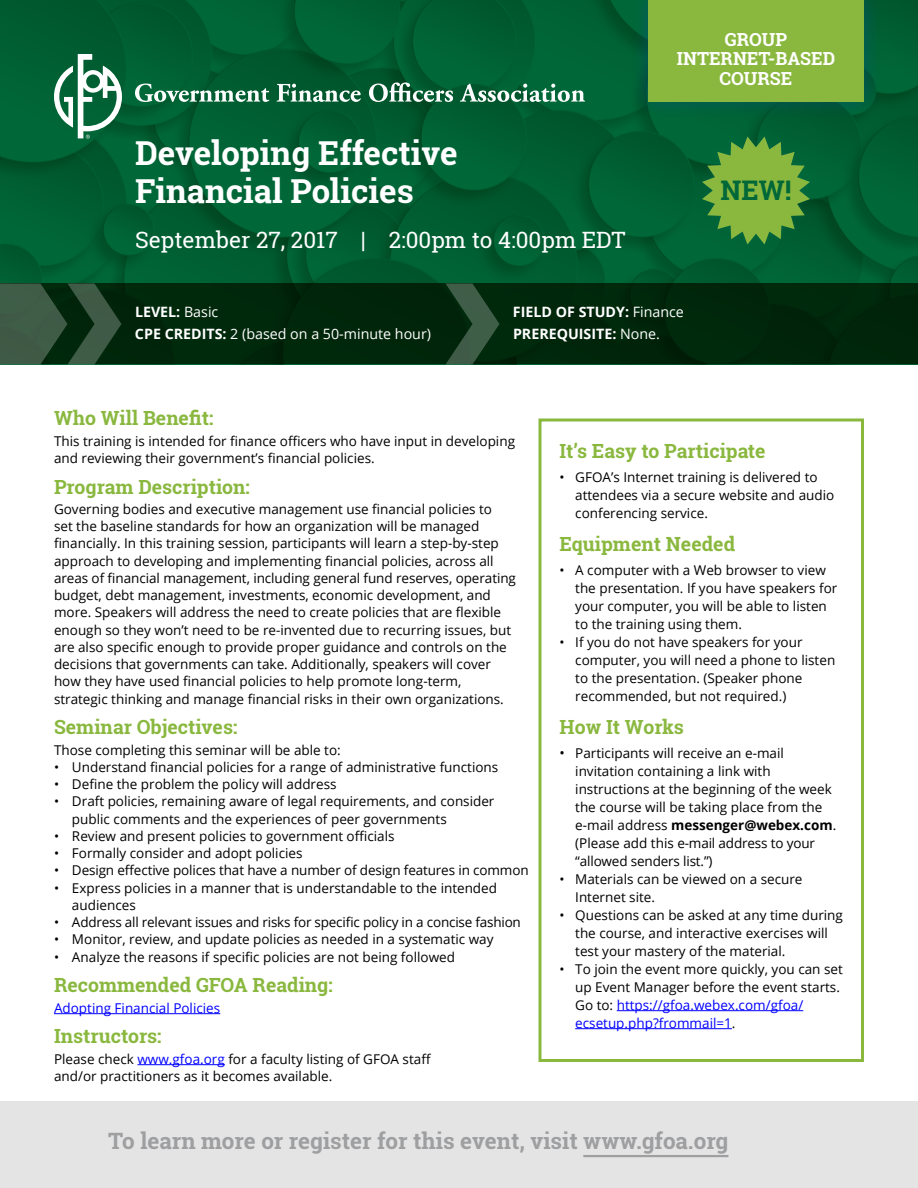
<style>
.page{position:relative;width:918px;height:1188px;background:#fff}
.page>*{position:absolute;margin:0;border:0;box-sizing:border-box;transform-origin:0 0}
.t1{font:700 33px/37.5px "Roboto Slab";color:#fff}
.t2{font:700 27px "Roboto Slab";color:#006838}
.t3{font:700 22.5px "Roboto Slab";color:#9e9fa1}
.t4{font:22.5px "Roboto Slab";color:#fff}
.t5{font:700 19.5px "Roboto Slab";color:#8ab83f}
.t6{font:700 18px/19.5px "Roboto Slab";color:#fff;text-align:center}
.t7{font:700 14.25px "Open Sans";color:#fff}
.t8{font:14.25px "Open Sans";color:#fff}
.t9{font:13.5px/18px "Open Sans";color:#000}
.t10{font:13.5px "Open Sans";color:#00f}
.s1{font-weight:400}
.s2{font-weight:700}
.s3{color:#00f}
.s4{font-size:14.25px}
</style>
<div class="page">
<img style="left:0;top:0;width:918px;height:284px">
<div style="left:631px;top:0;width:250px;height:119px;background:#0b4e93;opacity:.5"></div>
<div style="left:648px;top:0;width:216px;height:102px;background:#8ab83f"></div>
<div style="left:0;top:1101px;width:918px;height:87px;background:#e5e4e4"></div>
<hr style="left:617px;top:1010px;width:186px;height:1px;background:#00f">
<hr style="left:575px;top:1028px;width:157px;height:1px;background:#00f">
<div style="left:538px;top:418px;width:326px;height:644px;border:3px solid #8ab83f"></div>
<hr style="left:583px;top:1155px;width:145px;height:2px;background:#9e9fa1">
<svg style="left:54px;top:54px;width:68px;height:85px"></svg>
<svg style="left:135px;top:83px;width:450px;height:19px"></svg>
<div style="left:0;top:284px;width:918px;height:80px;background:#00270b"></div>
<hr style="left:54px;top:1013px;width:166px;height:1px;background:#00f">
<hr style="left:137px;top:1064px;width:88px;height:1px;background:#00f">
<svg style="left:446px;top:284px;width:54px;height:80px"></svg>
<svg style="left:0;top:284px;width:122px;height:80px"></svg>
<div style="left:697px;top:132px;width:118px;height:117px;background:#006852;opacity:.5"></div>
<svg style="left:702px;top:136px;width:108px;height:108px;background:#57983b"></svg>
<h1 class="t1" style="left:135px;top:134px;width:324px">Developing Effective<br>Financial Policies</h1>
<h3 class="t4" style="left:135px;top:224px;width:492px">September 27, 2017 | 2:00pm to 4:00pm EDT</h3>
<h3 class="t6" style="left:677px;top:29px;width:160px">GROUP<br>INTERNET-BASED<br>COURSE</h3>
<h2 class="t2" style="left:721px;top:171px;width:72px">NEW!</h2>
<p class="t7" style="left:135px;top:302px;width:85px">LEVEL: <span class="s1">Basic</span></p>
<p class="t7" style="left:513px;top:302px;width:172px">FIELD OF STUDY: <span class="s1">Finance</span></p>
<p class="t8" style="left:135px;top:324px;width:298px"><span class="s2">CPE CREDITS:</span> 2 (based on a 50-minute hour)</p>
<p class="t7" style="left:513px;top:324px;width:149px">PREREQUISITE: <span class="s1">None.</span></p>
<h3 class="t5" style="left:54px;top:405px;width:161px">Who Will Benefit:</h3>
<p class="t9" style="left:54px;top:432px;width:463px;line-height:17.2px">This training is intended for finance officers who have input in developing and reviewing their government’s financial policies.</p>
<h3 class="t5" style="left:54px;top:473px;width:197px">Program Description:</h3>
<p class="t9" style="left:54px;top:500px;width:464px;line-height:17.2px">Governing bodies and executive management use financial policies to<br>set the baseline standards for how an organization will be managed financially. In this training session, participants will learn a step-by-step approach to developing and implementing financial policies, across all areas of financial management, including general fund reserves, operating budget, debt management, investments, economic development, and more. Speakers will address the need to create policies that are flexible enough so they won’t need to be re-invented due to recurring issues, but are also specific enough to provide proper guidance and controls on the decisions that governments can take. Additionally, speakers will cover how they have used financial policies to help promote long-term, strategic thinking and manage financial risks in their own organizations.</p>
<h3 class="t5" style="left:54px;top:714px;width:185px">Seminar Objectives:</h3>
<p class="t9" style="left:54px;top:740px;width:288px">Those completing this seminar will be able to:</p>
<p class="t9" style="left:54px;top:758px;width:446px">• Understand financial policies for a range of administrative functions</p>
<p class="t9" style="left:54px;top:775px;width:284px">• Define the problem the policy will address</p>
<p class="t9" style="left:72px;top:793px;width:424px;line-height:17.2px;text-indent:-18px">• Draft policies, remaining aware of legal requirements, and consider public comments and the experiences of peer governments</p>
<p class="t9" style="left:54px;top:827px;width:342px">• Review and present policies to government officials</p>
<p class="t9" style="left:54px;top:844px;width:250px">• Formally consider and adopt policies</p>
<p class="t9" style="left:54px;top:861px;width:476px">• Design effective polices that have a number of design features in common</p>
<p class="t9" style="left:72px;top:879px;width:427px;line-height:17.2px;text-indent:-18px">• Express policies in a manner that is understandable to the intended audiences</p>
<p class="t9" style="left:54px;top:913px;width:468px">• Address all relevant issues and risks for specific policy in a concise fashion</p>
<p class="t9" style="left:54px;top:930px;width:441px">• Monitor, review, and update policies as needed in a systematic way</p>
<p class="t9" style="left:54px;top:947px;width:403px">• Analyze the reasons if specific policies are not being followed</p>
<h3 class="t5" style="left:54px;top:972px;width:280px">Recommended GFOA Reading:</h3>
<p class="t10" style="left:54px;top:999px;width:168px">Adopting Financial Policies</p>
<h3 class="t5" style="left:54px;top:1023px;width:109px">Instructors:</h3>
<p class="t9" style="left:54px;top:1050px;width:379px;line-height:17.2px">Please check <span class="s3">www.gfoa.org</span> for a faculty listing of GFOA staff and/or practitioners as it becomes available.</p>
<h3 class="t5" style="left:560px;top:437px;width:207px">It’s Easy to Participate</h3>
<p class="t9" style="left:575px;top:467px;width:261px;text-indent:-16px">• GFOA’s Internet training is delivered to attendees via a secure website and audio conferencing service.</p>
<h3 class="t5" style="left:560px;top:530px;width:177px">Equipment Needed</h3>
<p class="t9" style="left:575px;top:560px;width:264px;text-indent:-16px">• A computer with a Web browser to view the presentation. If you have speakers for your computer, you will be able to listen to the training using them.</p>
<p class="t9" style="left:575px;top:632px;width:262px;text-indent:-16px">• If you do not have speakers for your computer, you will need a phone to listen to the presentation. (Speaker phone recommended, but not required.)</p>
<h3 class="t5" style="left:560px;top:713px;width:126px">How It Works</h3>
<p class="t9" style="left:575px;top:743px;width:263px;text-indent:-16px"><span class="s4">•</span> Participants will receive an e-mail invitation containing a link with instructions at the beginning of the week the course will be taking place from the e-mail address <span class="s2">messenger@webex.com</span>. (Please add this e-mail address to your “allowed senders list.”)</p>
<p class="t9" style="left:575px;top:869px;width:229px;text-indent:-16px">• Materials can be viewed on a secure<br>Internet site.</p>
<p class="t9" style="left:575px;top:905px;width:269px;text-indent:-16px">• Questions can be asked at any time during the course, and interactive exercises will test your mastery of the material.</p>
<p class="t9" style="left:575px;top:959px;width:269px;text-indent:-16px">• To join the event more quickly, you can set up Event Manager before the event starts.<br>Go to: <span class="s3">https://gfoa.webex.com/gfoa/ ecsetup.php?frommail=1</span>.</p>
<h3 class="t3" style="left:108px;top:1125px;width:622px">To learn more or register for this event, visit www.gfoa.org</h3>
</div>
